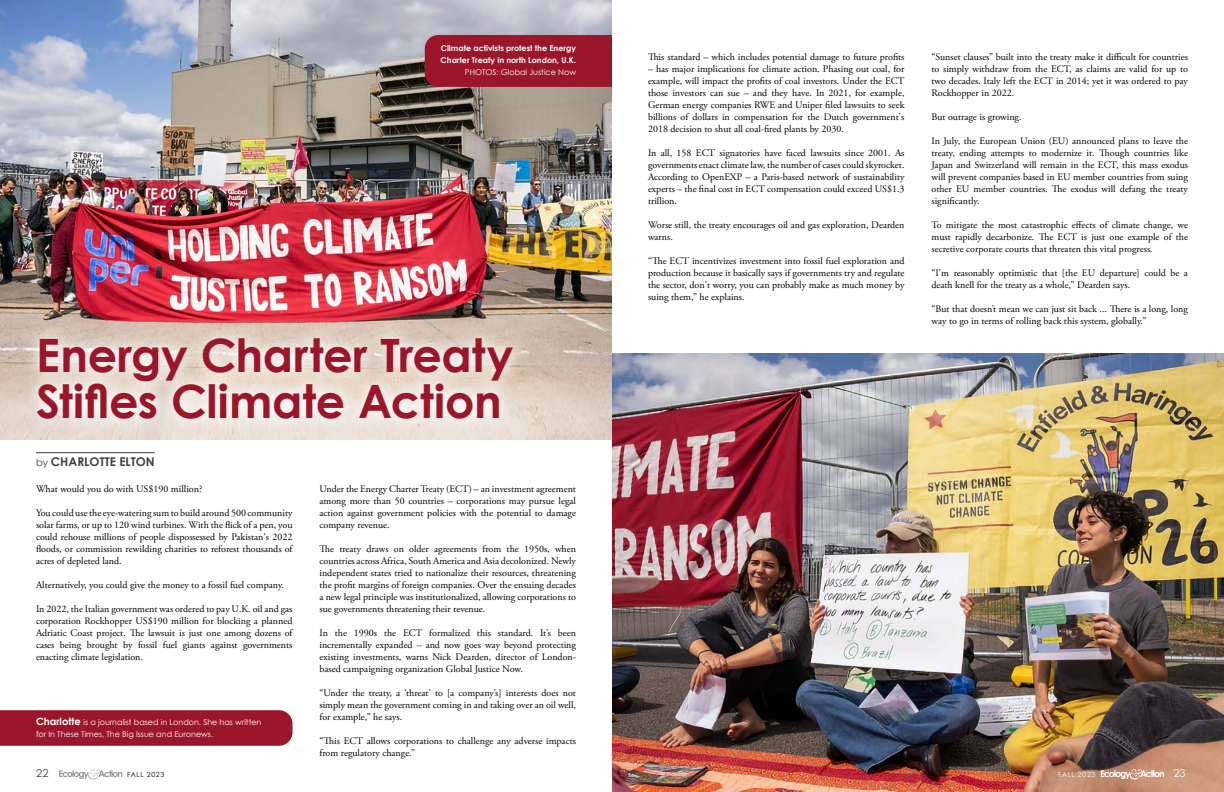
<style>
.page{position:relative;width:1224px;height:792px;background:#fff}
.page>*{position:absolute;margin:0;border:0;box-sizing:border-box;transform-origin:0 0}
.Article_Titles{font:700 46px/46px "Century Gothic";letter-spacing:-.005em;color:#9b162b}
.Article_Byline{font:700 12px "Century Gothic";color:#414042}
.t1{font:11px "Century Gothic";color:#414042}
.t2{font:11px "Century Gothic";color:#fff}
.t3{font:10px/12px "Adobe Garamond Pro";color:#000;text-align:justify}
.Article_Bio{font:8px/12px "Century Gothic";color:#fff}
.Artwork_Credit{font:700 8px/12px "Century Gothic";color:#fff;text-align:right}
.t4{font:7px "Century Gothic";letter-spacing:.095em;color:#000}
.t5{font:7px "Century Gothic";letter-spacing:.095em;color:#fff}
.s1{font-weight:400}
.s2{font-weight:400;font-size:10px}
.s3{font-weight:700;font-size:10px}
</style>
<div class="page">
<img style="left:612px;top:353px;width:612px;height:439px">
<img style="left:0;top:410px;width:612px;height:29px">
<img style="left:0;top:0;width:612px;height:410px">
<svg style="left:1101px;top:769px;width:63px;height:10px"></svg>
<svg style="left:59px;top:769px;width:63px;height:10px"></svg>
<svg style="left:22px;top:322px;width:507px;height:113px;background:#e9ded6"></svg>
<hr style="left:36px;top:452px;width:119px;height:1px;background:#414042">
<div style="left:0;top:710px;width:292px;height:36px;background:#9b162b"></div>
<div style="left:425px;top:35px;width:187px;height:52px;background:#9b162b"></div>
<p class="Artwork_Credit" style="left:441px;top:42px;width:137px">Climate activists protest the Energy<br>Charter Treaty in north London, U.K.<br><span class="s1">PHOTOS: Global Justice Now</span></p>
<p class="Article_Titles" style="left:36px;top:331px;width:479px">Energy Charter Treaty<br>Stifles Climate Action</p>
<p class="Article_Byline" style="left:36px;top:455px;width:120px"><span class="s2">by</span> CHARLOTTE ELTON</p>
<p class="t3" style="left:36px;top:483px;width:168px">What would you do with US$190 million?</p>
<p class="t3" style="left:36px;top:507px;width:258px">You could use the eye-watering sum to build around 500 community solar farms, or up to 120 wind turbines. With the flick of a pen, you could rehouse millions of people dispossessed by Pakistan's 2022 floods, or commission rewilding charities to reforest thousands of acres of depleted land.</p>
<p class="t3" style="left:36px;top:579px;width:250px">Alternatively, you could give the money to a fossil fuel company.</p>
<p class="t3" style="left:36px;top:603px;width:258px">In 2022, the Italian government was ordered to pay U.K. oil and gas corporation Rockhopper US$190 million for blocking a planned Adriatic Coast project. The lawsuit is just one among dozens of cases being brought by fossil fuel giants against governments enacting climate legislation.</p>
<p class="Article_Bio" style="left:36px;top:716px;width:227px"><span class="s3">Charlotte</span> is a journalist based in London. She has written for In These Times, The Big Issue and Euronews.</p>
<p class="t3" style="left:320px;top:483px;width:258px">Under the Energy Charter Treaty (ECT) – an investment agreement among more than 50 countries – corporations may pursue legal action against government policies with the potential to damage company revenue.</p>
<p class="t3" style="left:320px;top:543px;width:258px">The treaty draws on older agreements from the 1950s, when countries across Africa, South America and Asia decolonized. Newly independent states tried to nationalize their resources, threatening the profit margins of foreign companies. Over the ensuing decades a new legal principle was institutionalized, allowing corporations to sue governments threatening their revenue.</p>
<p class="t3" style="left:320px;top:627px;width:258px">In the 1990s the ECT formalized this standard. It’s been incrementally expanded – and now goes way beyond protecting existing investments, warns Nick Dearden, director of London&shy;based campaigning organization Global Justice Now.</p>
<p class="t3" style="left:320px;top:687px;width:258px">“Under the treaty, a ‘threat’ to [a company’s] interests does not simply mean the government coming in and taking over an oil well, for example,” he says.</p>
<p class="t3" style="left:320px;top:735px;width:258px">“This ECT allows corporations to challenge any adverse impacts from regulatory change.”</p>
<p class="t3" style="left:648px;top:51px;width:258px">This standard – which includes potential damage to future profits</p>
<p class="t3" style="left:648px;top:63px;width:258px">– has major implications for climate action. Phasing out coal, for example, will impact the profits of coal investors. Under the ECT those investors can sue – and they have. In 2021, for example, German energy companies RWE and Uniper filed lawsuits to seek billions of dollars in compensation for the Dutch government's 2018 decision to shut all coal-fired plants by 2030.</p>
<p class="t3" style="left:648px;top:147px;width:258px">In all, 158 ECT signatories have faced lawsuits since 2001. As governments enact climate law, the number of cases could skyrocket.<br>According to OpenEXP – a Paris-based network of sustainability experts – the final cost in ECT compensation could exceed US$1.3 trillion.</p>
<p class="t3" style="left:648px;top:219px;width:258px">Worse still, the treaty encourages oil and gas exploration, Dearden warns.</p>
<p class="t3" style="left:648px;top:255px;width:258px">“The ECT incentivizes investment into fossil fuel exploration and production because it basically says if governments try and regulate the sector, don't worry, you can probably make as much money by suing them,” he explains.</p>
<p class="t3" style="left:932px;top:51px;width:258px">“Sunset clauses” built into the treaty make it difficult for countries to simply withdraw from the ECT, as claims are valid for up to two decades. Italy left the ECT in 2014; yet it was ordered to pay Rockhopper in 2022.</p>
<p class="t3" style="left:932px;top:111px;width:92px">But outrage is growing.</p>
<p class="t3" style="left:932px;top:135px;width:258px">In July, the European Union (EU) announced plans to leave the treaty, ending attempts to modernize it. Though countries like Japan and Switzerland will remain in the ECT, this mass exodus will prevent companies based in EU member countries from suing other EU member countries. The exodus will defang the treaty significantly.</p>
<p class="t3" style="left:932px;top:219px;width:258px">To mitigate the most catastrophic effects of climate change, we must rapidly decarbonize. The ECT is just one example of the secretive corporate courts that threaten this vital progress.</p>
<p class="t3" style="left:932px;top:267px;width:258px">“I'm reasonably optimistic that [the EU departure] could be a death knell for the treaty as a whole,” Dearden says.</p>
<p class="t3" style="left:932px;top:303px;width:258px">“But that doesn’t mean we can just sit back ... There is a long, long way to go in terms of rolling back this system, globally.”</p>
<p class="t1" style="left:36px;top:766px;width:14px">22</p>
<p class="t4" style="left:127px;top:770px;width:39px">FALL 2023</p>
<p class="t5" style="left:1058px;top:770px;width:39px">FALL 2023</p>
<p class="t2" style="left:1173px;top:766px;width:14px">23</p>
</div>
